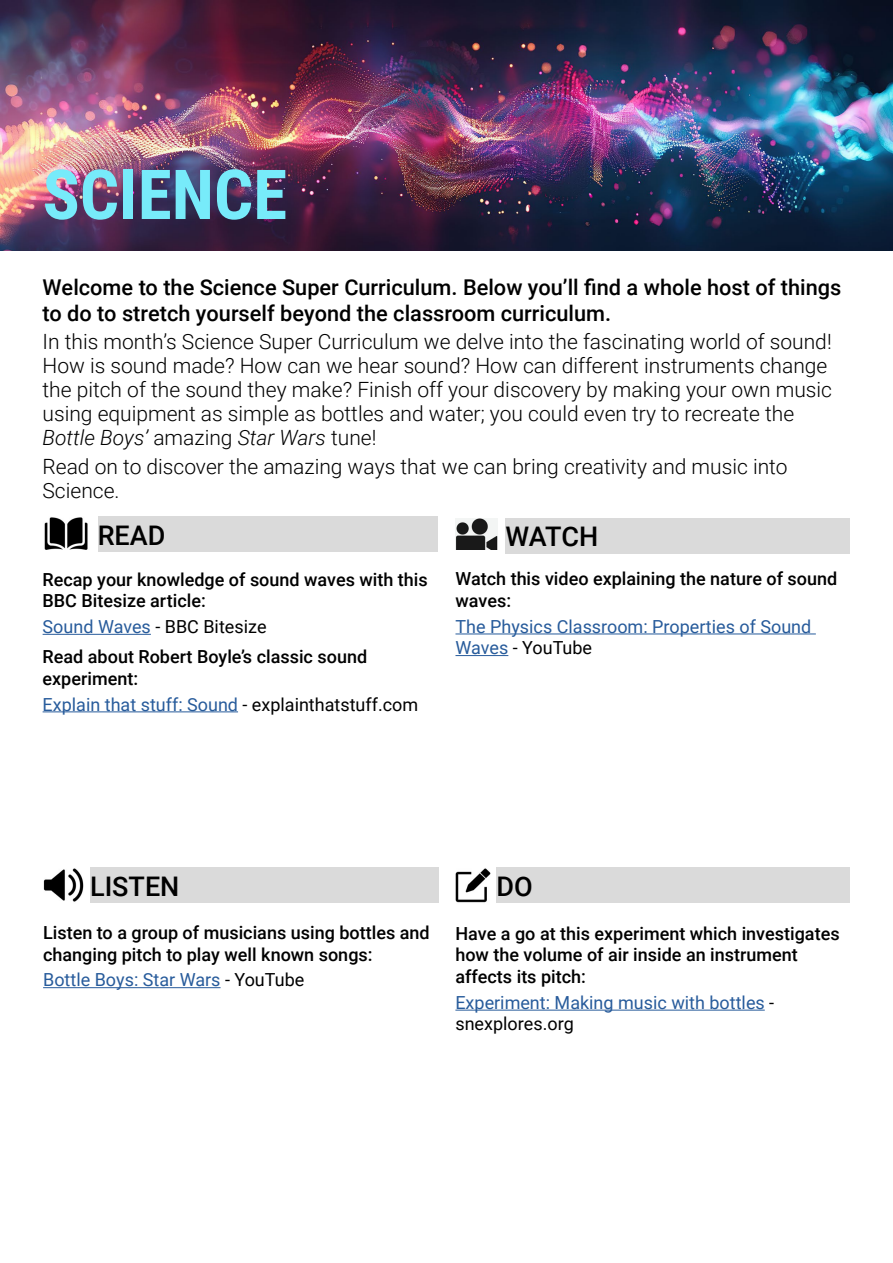
<style>
.page{position:relative;width:893px;height:1263px;background:#fff}
.page>*{position:absolute;margin:0;border:0;box-sizing:border-box;transform-origin:0 0}
.t1{font:700 69px "Roboto Condensed";color:#77ebfa}
.t2{font:500 27px "Roboto";color:#000}
.t3{font:500 21.75px/26.1px "Roboto";color:#000}
.t4{font:300 21px/24px "Roboto";color:#000}
.t5{font:500 18px/21.6px "Roboto";color:#000}
.t6{font:18px/21.6px "Roboto";color:#275b9b}
.s1{font-style:italic}
.s2{font-weight:400;color:#275b9b}
.s3{font-weight:400}
.s4{font-weight:500;color:#000}
.s5{color:#000}
</style>
<div class="page">
<img style="left:0;top:0;width:893px;height:251px">
<img style="left:44px;top:517px;width:44px;height:33px">
<div style="left:98px;top:517px;width:339px;height:35px;background:#dadada"></div>
<hr style="left:43px;top:634px;width:108px;height:1px;background:#275b9b">
<hr style="left:43px;top:711px;width:195px;height:1px;background:#275b9b">
<img style="left:43px;top:868px;width:41px;height:34px">
<div style="left:90px;top:867px;width:348px;height:36px;background:#dadada"></div>
<hr style="left:43px;top:987px;width:178px;height:1px;background:#275b9b">
<img style="left:455px;top:518px;width:43px;height:32px">
<div style="left:505px;top:518px;width:345px;height:36px;background:#dadada"></div>
<hr style="left:455px;top:633px;width:361px;height:1px;background:#275b9b">
<hr style="left:455px;top:655px;width:53px;height:1px;background:#275b9b">
<img style="left:455px;top:868px;width:35px;height:35px">
<div style="left:497px;top:867px;width:353px;height:36px;background:#dadada"></div>
<hr style="left:455px;top:1010px;width:310px;height:1px;background:#275b9b">
<h1 class="t1" style="left:43px;top:146px;width:246px">SCIENCE</h1>
<p class="t3" style="left:43px;top:273px;width:800px">Welcome to the Science Super Curriculum. Below you’ll find a whole host of things to do to stretch yourself beyond the classroom curriculum.</p>
<p class="t4" style="left:43px;top:329px;width:791px">In this month’s Science Super Curriculum we delve into the fascinating world of sound!<br>How is sound made? How can we hear sound? How can different instruments change the pitch of the sound they make? Finish off your discovery by making your own music using equipment as simple as bottles and water; you could even try to recreate the <span class="s1">Bottle Boys’</span> amazing <span class="s1">Star Wars</span> tune!</p>
<p class="t4" style="left:43px;top:453px;width:747px">Read on to discover the amazing ways that we can bring creativity and music into<br>Science.</p>
<p class="t2" style="left:98px;top:516px;width:69px">READ</p>
<p class="t5" style="left:43px;top:568px;width:387px">Recap your knowledge of sound waves with this<br>BBC Bitesize article:</p>
<p class="t5" style="left:43px;top:611px;width:326px;line-height:30.2px"><span class="s2">Sound Waves</span> <span class="s3">- BBC Bitesize<br></span>Read about Robert Boyle’s classic sound</p>
<p class="t6" style="left:43px;top:665px;width:377px;line-height:25.8px"><span class="s4">experiment:<br></span>Explain that stuff: Sound <span class="s5">- explainthatstuff.com</span></p>
<p class="t2" style="left:505px;top:518px;width:94px">WATCH</p>
<p class="t5" style="left:455px;top:567px;width:383px">Watch this video explaining the nature of sound waves:</p>
<p class="t6" style="left:455px;top:615px;width:357px">The Physics Classroom: Properties of Sound<br>Waves <span class="s5">- YouTube</span></p>
<p class="t2" style="left:90px;top:867px;width:91px">LISTEN</p>
<p class="t5" style="left:43px;top:921px;width:388px">Listen to a group of musicians using bottles and changing pitch to play well known songs:</p>
<p class="t6" style="left:43px;top:968px;width:263px">Bottle Boys: Star Wars <span class="s5">- YouTube</span></p>
<p class="t2" style="left:497px;top:867px;width:38px">DO</p>
<p class="t5" style="left:455px;top:922px;width:386px">Have a go at this experiment which investigates how the volume of air inside an instrument affects its pitch:</p>
<p class="t6" style="left:455px;top:991px;width:320px">Experiment: Making music with bottles <span class="s5">- snexplores.org</span></p>
</div>
